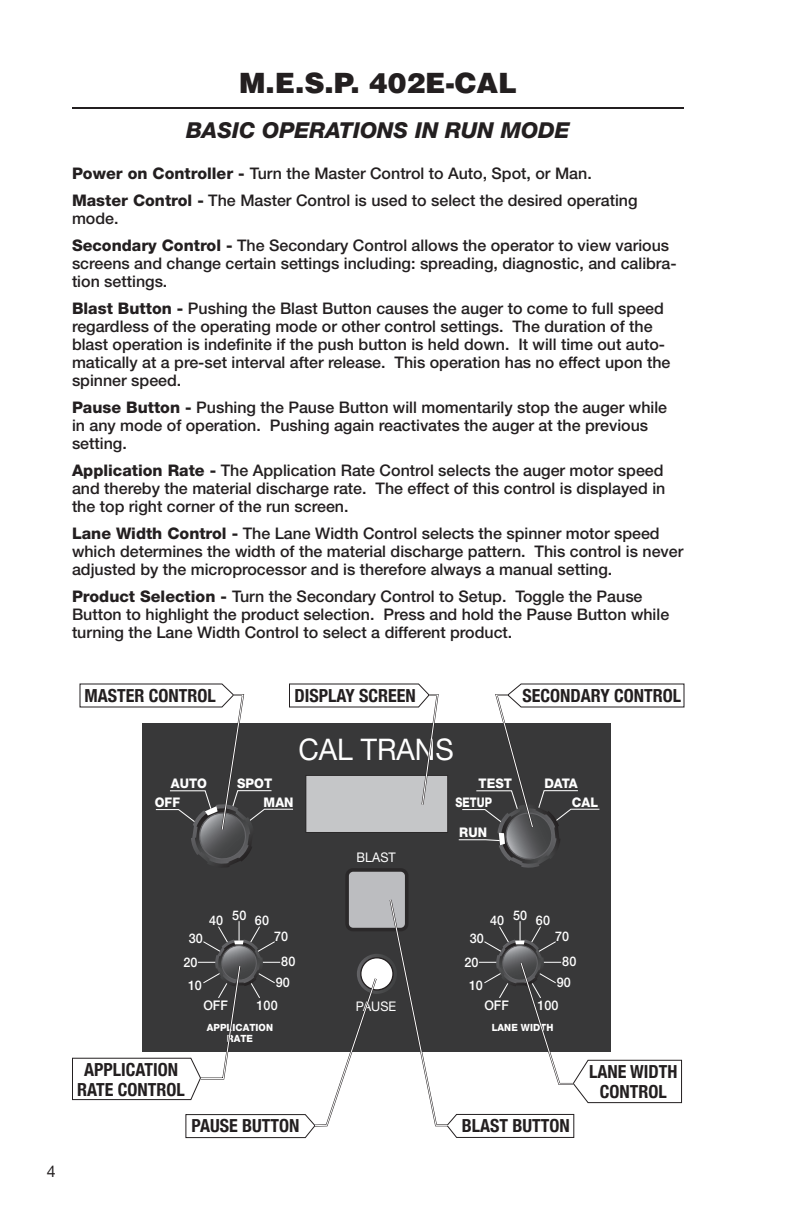
<style>
.page{position:relative;width:792px;height:1224px;background:#fff}
.page>*{position:absolute;margin:0;border:0;box-sizing:border-box;transform-origin:0 0}
.t1{font:29.8px "Helvetica Neue";color:#fff;scale:.95 1}
.sub{font:900 28px "Helvetica";color:#231f20}
.bolded_section{font:italic 800 22px "Helvetica Neue";color:#231f20}
.bolded_section-2{font:700 condensed 18px "Helvetica Neue";color:#231f20}
.body{font:500 16px/18px "Helvetica Neue";color:#231f20}
.t2{font:500 13.2px/25.2px "Helvetica Neue";letter-spacing:.005em;color:#fff;text-align:center;scale:.95 1}
.t3{font:800 13.2px "Helvetica Neue";letter-spacing:.005em;color:#fff;scale:.95 1}
.t4{font:13.2px "Helvetica Neue";letter-spacing:.005em;color:#fff;scale:.95 1}
.t5{font:800 13.2px "Helvetica Neue";letter-spacing:.005em;color:#fff;scale:.8 1}
.t6{font:800 10px/12px "Helvetica Neue";letter-spacing:.005em;color:#fff;text-align:center;scale:.95 1}
.s1{font-weight:800}
</style>
<div class="page">
<hr style="left:72px;top:107px;width:612px;height:2px;background:#231f20">
<div style="left:143px;top:723px;width:468px;height:328px;background:#383839"></div>
<svg style="left:357px;top:954px;width:40px;height:40px"></svg>
<div style="left:361px;top:958px;width:32px;height:32px;background:#fff;border-radius:50%"></div>
<div style="left:360px;top:957px;width:34px;height:34px;border:1px solid #231f20;border-radius:50%"></div>
<div style="left:347px;top:870px;width:60px;height:60px;background:#bcbdc0;border-radius:6px"></div>
<div style="left:345px;top:868px;width:64px;height:63px;border:4px solid #2b292a;border-radius:6px"></div>
<div style="left:306px;top:775px;width:142px;height:57px;background:#c5c6c8"></div>
<hr style="left:239px;top:921px;width:1px;height:33px;background:#fff">
<svg style="left:79px;top:683px;width:361px;height:185px"></svg>
<svg style="left:458px;top:683px;width:227px;height:185px"></svg>
<svg style="left:72px;top:926px;width:306px;height:213px"></svg>
<svg style="left:388px;top:898px;width:295px;height:240px"></svg>
<p class="sub" style="left:239px;top:64px;width:259px">M.E.S.P. 402E-Cal</p>
<p class="bolded_section" style="left:186px;top:117px;width:385px">BASIC OPERATIONS IN RUN MODE</p>
<p class="body" style="left:72px;top:164px;width:521px"><span class="s1">Power on Controller -</span> Turn the Master Control to Auto, Spot, or Man.</p>
<p class="body" style="left:72px;top:191px;width:567px"><span class="s1">Master Control -</span> The Master Control is used to select the desired operating mode.</p>
<p class="body" style="left:72px;top:236px;width:606px"><span class="s1">Secondary Control -</span> The Secondary Control allows the operator to view various screens and change certain settings including: spreading, diagnostic, and calibra&shy;tion settings.</p>
<p class="body" style="left:72px;top:299px;width:600px"><span class="s1">Blast Button -</span> Pushing the Blast Button causes the auger to come to full speed regardless of the operating mode or other control settings. The duration of the blast operation is indefinite if the push button is held down. It will time out auto&shy;matically at a pre-set interval after release. This operation has no effect upon the spinner speed.</p>
<p class="body" style="left:72px;top:398px;width:597px"><span class="s1">Pause Button -</span> Pushing the Pause Button will momentarily stop the auger while in any mode of operation. Pushing again reactivates the auger at the previous setting.</p>
<p class="body" style="left:72px;top:461px;width:595px;text-align:justify"><span class="s1">Application Rate -</span> The Application Rate Control selects the auger motor speed and thereby the material discharge rate. The effect of this control is displayed in the top right corner of the run screen.</p>
<p class="body" style="left:72px;top:524px;width:613px"><span class="s1">Lane Width Control -</span> The Lane Width Control selects the spinner motor speed which determines the width of the material discharge pattern. This control is never adjusted by the microprocessor and is therefore always a manual setting.</p>
<p class="body" style="left:72px;top:587px;width:599px"><span class="s1">Product Selection -</span> Turn the Secondary Control to Setup. Toggle the Pause<br>Button to highlight the product selection. Press and hold the Pause Button while turning the Lane Width Control to select a different product.</p>
<p class="bolded_section-2" style="left:84px;top:685px;width:133px">MASTER CONTROL</p>
<p class="bolded_section-2" style="left:294px;top:685px;width:123px">DISPLAY SCREEN</p>
<p class="bolded_section-2" style="left:522px;top:685px;width:160px">SECONDARY CONTROL</p>
<p class="t1" style="left:298px;top:731px;width:165px">CAL TRANS</p>
<p class="t3" style="left:171px;top:776px;width:40px">AUTO</p>
<p class="t3" style="left:237px;top:776px;width:39px">SPOT</p>
<p class="t3" style="left:155px;top:794px;width:28px">OFF</p>
<p class="t3" style="left:264px;top:794px;width:33px">MAN</p>
<p class="t3" style="left:479px;top:776px;width:37px">TEST</p>
<p class="t3" style="left:459px;top:824px;width:31px">RUN</p>
<p class="t3" style="left:544px;top:776px;width:37px">DATA</p>
<p class="t5" style="left:456px;top:794px;width:47px">SETUP</p>
<p class="t3" style="left:572px;top:794px;width:29px">CAL</p>
<p class="t4" style="left:356px;top:849px;width:43px">BLAST</p>
<p class="t2" style="left:209px;top:908px;width:65px">40 50 60</p>
<p class="t2" style="left:490px;top:908px;width:65px">40 50 60</p>
<p class="t2" style="left:189px;top:926px;width:16px">30</p>
<p class="t2" style="left:183px;top:950px;width:16px">20</p>
<p class="t2" style="left:188px;top:973px;width:16px">10</p>
<p class="t2" style="left:274px;top:923px;width:24px">70<br>80</p>
<p class="t2" style="left:276px;top:970px;width:16px">90</p>
<p class="t2" style="left:470px;top:926px;width:16px">30</p>
<p class="t2" style="left:464px;top:950px;width:16px">20</p>
<p class="t2" style="left:469px;top:973px;width:16px">10</p>
<p class="t2" style="left:555px;top:923px;width:24px">70<br>80</p>
<p class="t2" style="left:557px;top:970px;width:16px">90</p>
<p class="bolded_section-2" style="left:84px;top:1059px;width:95px">APPLICATION</p>
<p class="bolded_section-2" style="left:77px;top:1079px;width:109px">RATE CONTROL</p>
<p class="t2" style="left:203px;top:992px;width:27px">OFF</p>
<p class="t2" style="left:257px;top:992px;width:24px">100</p>
<p class="t6" style="left:207px;top:1021px;width:71px">APPLICATION<br>RATE</p>
<p class="t6" style="left:492px;top:1021px;width:66px">LANE WIDTH</p>
<p class="t2" style="left:484px;top:992px;width:27px">OFF</p>
<p class="t2" style="left:538px;top:992px;width:24px">100</p>
<p class="t4" style="left:356px;top:999px;width:44px">PAUSE</p>
<p class="bolded_section-2" style="left:191px;top:1115px;width:110px">PAUSE BUTTON</p>
<p class="bolded_section-2" style="left:462px;top:1115px;width:109px">BLAST BUTTON</p>
<p class="bolded_section-2" style="left:589px;top:1061px;width:90px">LANE WIDTH</p>
<p class="bolded_section-2" style="left:600px;top:1081px;width:68px">CONTROL</p>
</div>
